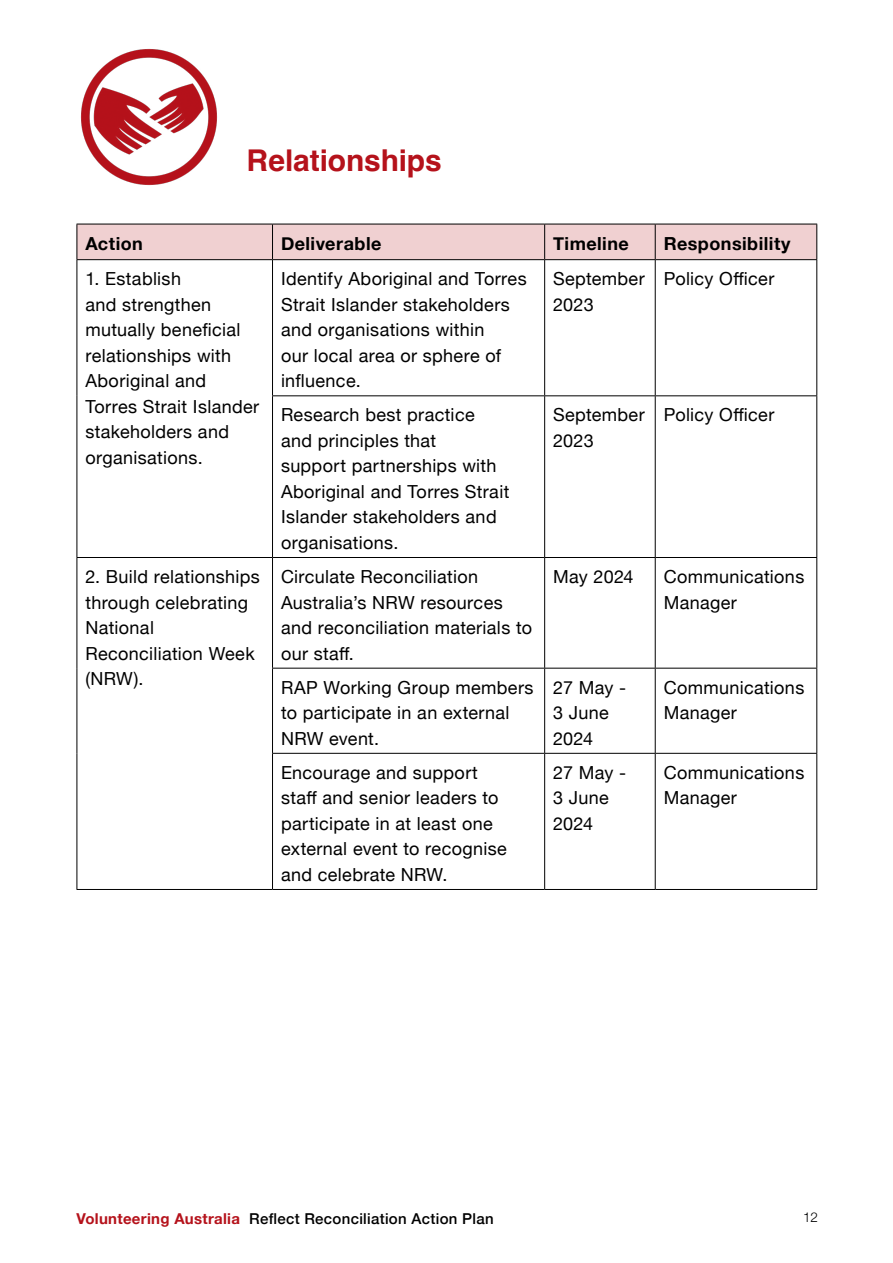
<style>
.page{position:relative;width:893px;height:1263px;background:#fff}
.page>*{position:absolute;margin:0;border:0;box-sizing:border-box;transform-origin:0 0}
.RAP_headings{font:700 30px "Helvetica";letter-spacing:-.005em;color:#b5121b}
.Paragraph_text{font:18px/25.5px "Helvetica Neue";letter-spacing:.02em;color:#000}
.Paragraph_text-2{font:700 18px "Helvetica Neue";letter-spacing:.025em;color:#000}
.t1{font:500 15px "Helvetica Neue";letter-spacing:.02em;color:#000}
.t2{font:300 13.5px "Helvetica Neue";color:#000}
.s1{font-weight:700;color:#b5121b}
</style>
<div class="page">
<img style="left:76px;top:48px;width:179px;height:176px">
<div style="left:78px;top:225px;width:738px;height:34px;background:#f0d0d1"></div>
<hr style="left:77px;top:260px;width:1px;height:136px;background:#000">
<hr style="left:272px;top:260px;width:1px;height:135px;background:#000">
<hr style="left:544px;top:260px;width:1px;height:135px;background:#000">
<hr style="left:655px;top:260px;width:1px;height:135px;background:#000">
<hr style="left:816px;top:260px;width:1px;height:135px;background:#000">
<hr style="left:77px;top:396px;width:1px;height:161px;background:#000">
<hr style="left:272px;top:395px;width:273px;height:1px;background:#000">
<hr style="left:272px;top:396px;width:1px;height:161px;background:#000">
<hr style="left:545px;top:395px;width:110px;height:1px;background:#000">
<hr style="left:544px;top:396px;width:1px;height:161px;background:#000">
<hr style="left:655px;top:395px;width:162px;height:1px;background:#000">
<hr style="left:655px;top:396px;width:1px;height:161px;background:#000">
<hr style="left:816px;top:396px;width:1px;height:161px;background:#000">
<hr style="left:77px;top:557px;width:196px;height:1px;background:#000">
<hr style="left:77px;top:558px;width:1px;height:110px;background:#000">
<hr style="left:273px;top:557px;width:272px;height:1px;background:#000">
<hr style="left:272px;top:558px;width:1px;height:110px;background:#000">
<hr style="left:545px;top:557px;width:110px;height:1px;background:#000">
<hr style="left:544px;top:558px;width:1px;height:110px;background:#000">
<hr style="left:655px;top:557px;width:162px;height:1px;background:#000">
<hr style="left:655px;top:558px;width:1px;height:110px;background:#000">
<hr style="left:816px;top:558px;width:1px;height:110px;background:#000">
<hr style="left:77px;top:668px;width:1px;height:85px;background:#000">
<hr style="left:272px;top:668px;width:273px;height:1px;background:#000">
<hr style="left:272px;top:668px;width:1px;height:85px;background:#000">
<hr style="left:545px;top:668px;width:110px;height:1px;background:#000">
<hr style="left:544px;top:668px;width:1px;height:85px;background:#000">
<hr style="left:655px;top:668px;width:162px;height:1px;background:#000">
<hr style="left:655px;top:668px;width:1px;height:85px;background:#000">
<hr style="left:816px;top:668px;width:1px;height:85px;background:#000">
<hr style="left:77px;top:753px;width:1px;height:136px;background:#000">
<hr style="left:272px;top:753px;width:273px;height:1px;background:#000">
<hr style="left:272px;top:754px;width:1px;height:135px;background:#000">
<hr style="left:545px;top:753px;width:110px;height:1px;background:#000">
<hr style="left:544px;top:754px;width:1px;height:135px;background:#000">
<hr style="left:655px;top:753px;width:162px;height:1px;background:#000">
<hr style="left:655px;top:754px;width:1px;height:135px;background:#000">
<hr style="left:816px;top:754px;width:1px;height:135px;background:#000">
<hr style="left:77px;top:889px;width:196px;height:1px;background:#000">
<hr style="left:273px;top:889px;width:272px;height:1px;background:#000">
<hr style="left:545px;top:889px;width:110px;height:1px;background:#000">
<hr style="left:655px;top:889px;width:162px;height:1px;background:#000">
<hr style="left:77px;top:224px;width:1px;height:35px;background:#000">
<hr style="left:77px;top:224px;width:196px;height:1px;background:#000">
<hr style="left:273px;top:224px;width:272px;height:1px;background:#000">
<hr style="left:545px;top:224px;width:110px;height:1px;background:#000">
<hr style="left:655px;top:224px;width:162px;height:1px;background:#000">
<hr style="left:272px;top:224px;width:1px;height:35px;background:#000">
<hr style="left:544px;top:224px;width:1px;height:35px;background:#000">
<hr style="left:655px;top:224px;width:1px;height:35px;background:#000">
<hr style="left:816px;top:224px;width:1px;height:35px;background:#000">
<hr style="left:77px;top:259px;width:196px;height:1px;background:#000">
<hr style="left:273px;top:259px;width:272px;height:1px;background:#000">
<hr style="left:545px;top:259px;width:110px;height:1px;background:#000">
<hr style="left:655px;top:259px;width:162px;height:1px;background:#000">
<p class="RAP_headings" style="left:247px;top:142px;width:197px">Relationships</p>
<p class="Paragraph_text-2" style="left:85px;top:230px;width:59px">Action</p>
<p class="Paragraph_text-2" style="left:281px;top:230px;width:102px">Deliverable</p>
<p class="Paragraph_text-2" style="left:553px;top:230px;width:77px">Timeline</p>
<p class="Paragraph_text-2" style="left:664px;top:230px;width:128px">Responsibility</p>
<p class="Paragraph_text" style="left:85px;top:267px;width:175px">1. Establish<br>and strengthen mutually beneficial relationships with<br>Aboriginal and<br>Torres Strait Islander stakeholders and organisations.</p>
<p class="Paragraph_text" style="left:281px;top:267px;width:247px">Identify Aboriginal and Torres<br>Strait Islander stakeholders and organisations within<br>our local area or sphere of influence.</p>
<p class="Paragraph_text" style="left:553px;top:267px;width:93px">September<br>2023</p>
<p class="Paragraph_text" style="left:664px;top:267px;width:112px">Policy Officer</p>
<p class="Paragraph_text" style="left:281px;top:403px;width:230px">Research best practice and principles that<br>support partnerships with<br>Aboriginal and Torres Strait<br>Islander stakeholders and organisations.</p>
<p class="Paragraph_text" style="left:553px;top:403px;width:93px">September<br>2023</p>
<p class="Paragraph_text" style="left:664px;top:403px;width:112px">Policy Officer</p>
<p class="Paragraph_text" style="left:85px;top:565px;width:176px">2. Build relationships through celebrating<br>National<br>Reconciliation Week (NRW).</p>
<p class="Paragraph_text" style="left:281px;top:565px;width:253px">Circulate Reconciliation<br>Australia’s NRW resources and reconciliation materials to our staff.</p>
<p class="Paragraph_text" style="left:553px;top:565px;width:82px">May 2024</p>
<p class="Paragraph_text" style="left:664px;top:565px;width:142px">Communications<br>Manager</p>
<p class="Paragraph_text" style="left:281px;top:676px;width:254px">RAP Working Group members to participate in an external<br>NRW event.</p>
<p class="Paragraph_text" style="left:553px;top:676px;width:75px">27 May -<br>3 June<br>2024</p>
<p class="Paragraph_text" style="left:664px;top:676px;width:142px">Communications<br>Manager</p>
<p class="Paragraph_text" style="left:281px;top:761px;width:227px">Encourage and support staff and senior leaders to participate in at least one external event to recognise and celebrate NRW.</p>
<p class="Paragraph_text" style="left:553px;top:761px;width:75px">27 May -<br>3 June<br>2024</p>
<p class="Paragraph_text" style="left:664px;top:761px;width:142px">Communications<br>Manager</p>
<p class="t1" style="left:77px;top:1206px;width:419px"><span class="s1">Volunteering Australia</span> Reflect Reconciliation Action Plan</p>
<p class="t2" style="left:803px;top:1206px;width:17px">12</p>
</div>
